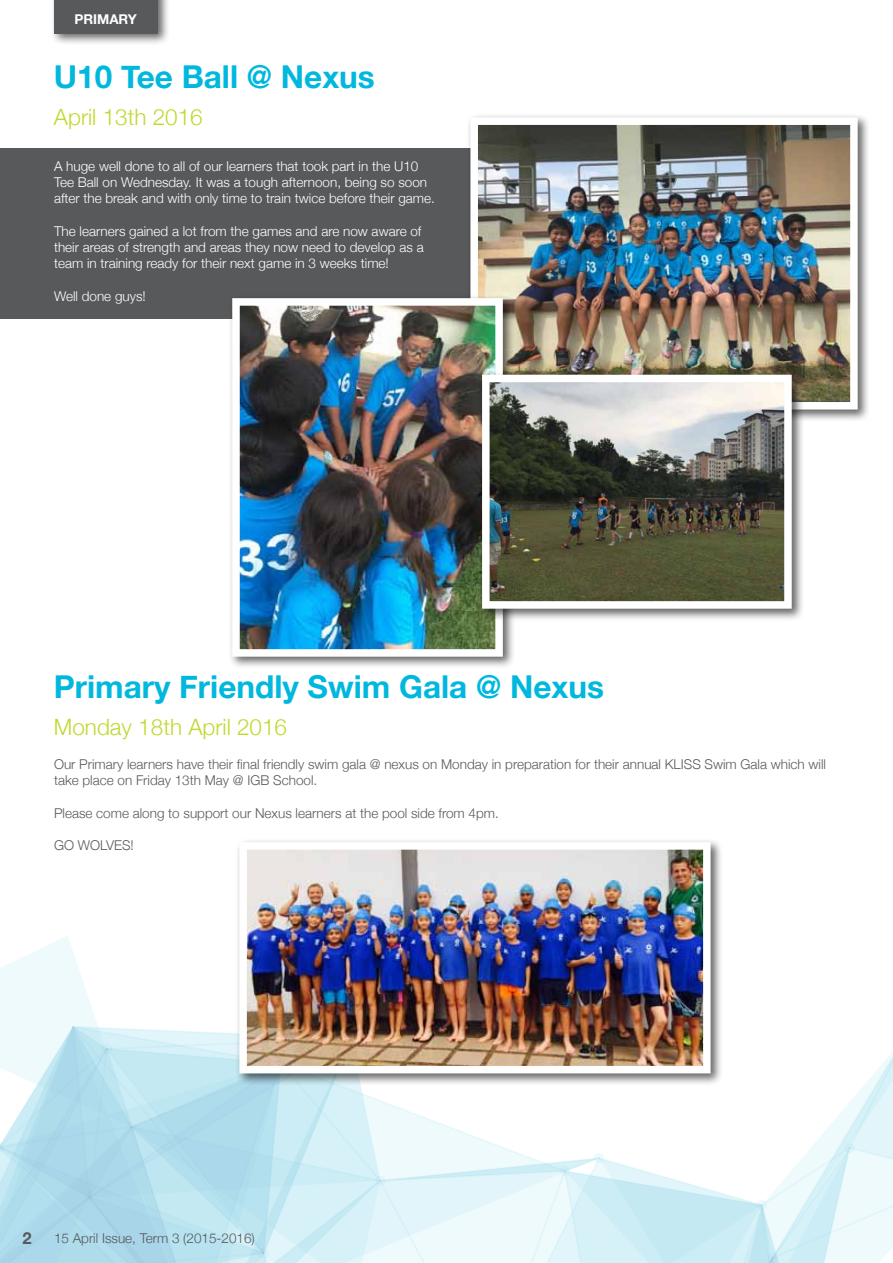
<style>
.page{position:relative;width:893px;height:1263px;background:#fff}
.page>*{position:absolute;margin:0;border:0;box-sizing:border-box;transform-origin:0 0}
.t1{font:700 31.5px "Helvetica Neue";color:#00b8de}
.t2{font:300 22.5px "Helvetica Neue";color:#c1d82f}
.t3{font:700 16.5px "Helvetica Neue";color:#58595b}
.t4{font:300 13.5px/16.2px "Helvetica Neue";color:#fff}
.t5{font:300 13.5px/16.2px "Helvetica Neue";color:#58595b}
.t6{font:700 13.5px "Helvetica Neue";color:#fff}
</style>
<div class="page">
<svg style="left:0;top:936px;width:893px;height:327px"></svg>
<div style="left:50px;top:0;width:120px;height:46px;background:#000;opacity:.6"></div>
<div style="left:54px;top:0;width:103px;height:33px;background:#58595b"></div>
<div style="left:0;top:149px;width:670px;height:170px;background:#58595b"></div>
<div style="left:466px;top:113px;width:404px;height:309px;background:#000;opacity:.6"></div>
<img style="left:479px;top:126px;width:370px;height:274px">
<div style="left:470px;top:117px;width:388px;height:292px;border:8px solid #fff"></div>
<div style="left:228px;top:294px;width:288px;height:375px;background:#000;opacity:.6"></div>
<img style="left:241px;top:307px;width:253px;height:341px">
<div style="left:232px;top:298px;width:271px;height:359px;border:8px solid #fff"></div>
<div style="left:478px;top:371px;width:326px;height:250px;background:#000;opacity:.6"></div>
<img style="left:491px;top:384px;width:292px;height:216px">
<div style="left:482px;top:375px;width:310px;height:234px;border:8px solid #fff"></div>
<div style="left:235px;top:838px;width:488px;height:248px;background:#000;opacity:.6"></div>
<img style="left:248px;top:851px;width:454px;height:213px">
<div style="left:239px;top:842px;width:472px;height:231px;border:8px solid #fff"></div>
<p class="t6" style="left:74px;top:8px;width:64px">PRIMARY</p>
<h1 class="t1" style="left:54px;top:52px;width:322px">U10 Tee Ball @ Nexus</h1>
<h2 class="t2" style="left:54px;top:99px;width:150px">April 13th 2016</h2>
<p class="t4" style="left:54px;top:157px;width:382px">A huge well done to all of our learners that took part in the U10<br>Tee Ball on Wednesday. It was a tough afternoon, being so soon after the break and with only time to train twice before their game.</p>
<p class="t4" style="left:54px;top:222px;width:371px">The learners gained a lot from the games and are now aware of their areas of strength and areas they now need to develop as a team in training ready for their next game in 3 weeks time!</p>
<p class="t4" style="left:54px;top:287px;width:93px">Well done guys!</p>
<h1 class="t1" style="left:54px;top:662px;width:552px">Primary Friendly Swim Gala @ Nexus</h1>
<h2 class="t2" style="left:54px;top:709px;width:235px">Monday 18th April 2016</h2>
<p class="t5" style="left:54px;top:755px;width:774px">Our Primary learners have their final friendly swim gala @ nexus on Monday in preparation for their annual KLISS Swim Gala which will take place on Friday 13th May @ IGB School.</p>
<p class="t5" style="left:54px;top:804px;width:446px">Please come along to support our Nexus learners at the pool side from 4pm.</p>
<p class="t5" style="left:54px;top:836px;width:81px">GO WOLVES!</p>
<p class="t3" style="left:22px;top:1225px;width:11px">2</p>
<p class="t5" style="left:54px;top:1228px;width:202px">15 April Issue, Term 3 (2015-2016)</p>
</div>
